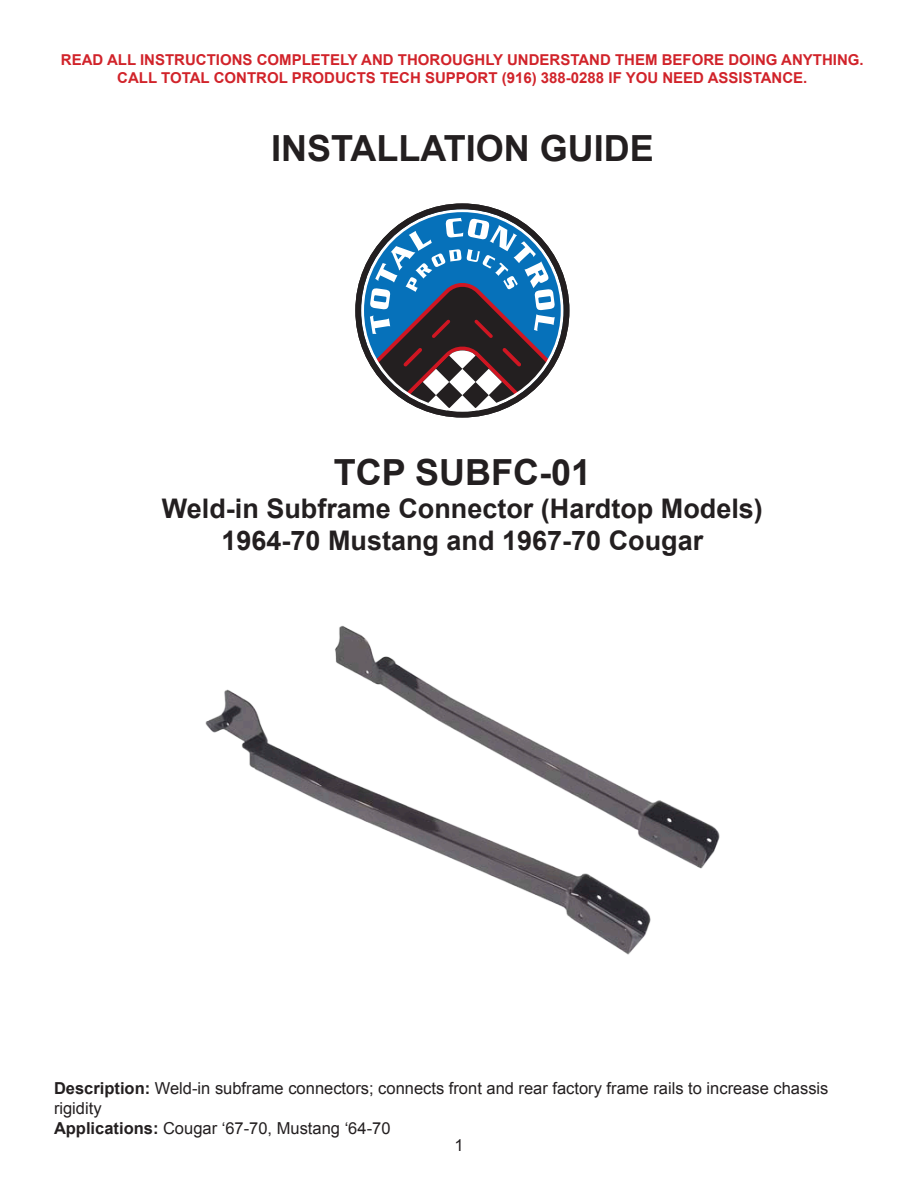
<style>
.page{position:relative;width:918px;height:1188px;background:#fff}
.page>*{position:absolute;margin:0;border:0;box-sizing:border-box;transform-origin:0 0}
.Heading_1{font:700 36px "Arial";color:#231f20}
.Heading_2{font:700 27px/32.4px "Arial";color:#231f20;text-align:center}
.Body_Text{font:16.5px/19.8px "Arial";color:#231f20}
.t1{font:700 15px/18px "Arial";color:#d1232a;text-align:center}
.s1{font-weight:700}
</style>
<div class="page">
<div style="left:355px;top:203px;width:214px;height:215px;border:6px solid #231f20;border-radius:50%"></div>
<svg style="left:363px;top:218px;width:199px;height:194px"></svg>
<img style="left:205px;top:625px;width:515px;height:330px">
<p class="t1" style="left:61px;top:51px;width:804px">READ ALL INSTRUCTIONS COMPLETELY AND THOROUGHLY UNDERSTAND THEM BEFORE DOING ANYTHING.<br>CALL TOTAL CONTROL PRODUCTS TECH SUPPORT (916) 388-0288 IF YOU NEED ASSISTANCE.</p>
<p class="Heading_1" style="left:271px;top:125px;width:384px">INSTALLATION GUIDE</p>
<p class="Heading_1" style="left:334px;top:449px;width:259px">TCP SUBFC-01</p>
<p class="Heading_2" style="left:162px;top:493px;width:603px">Weld-in Subframe Connector (Hardtop Models)<br>1964-70 Mustang and 1967-70 Cougar</p>
<p class="Body_Text" style="left:54px;top:1079px;width:776px"><span class="s1">Description:</span> Weld-in subframe connectors; connects front and rear factory frame rails to increase chassis rigidity<br><span class="s1">Applications:</span> Cougar ‘67-70, Mustang ‘64-70</p>
<p class="Body_Text" style="left:454px;top:1136px;width:11px">1</p>
</div>
